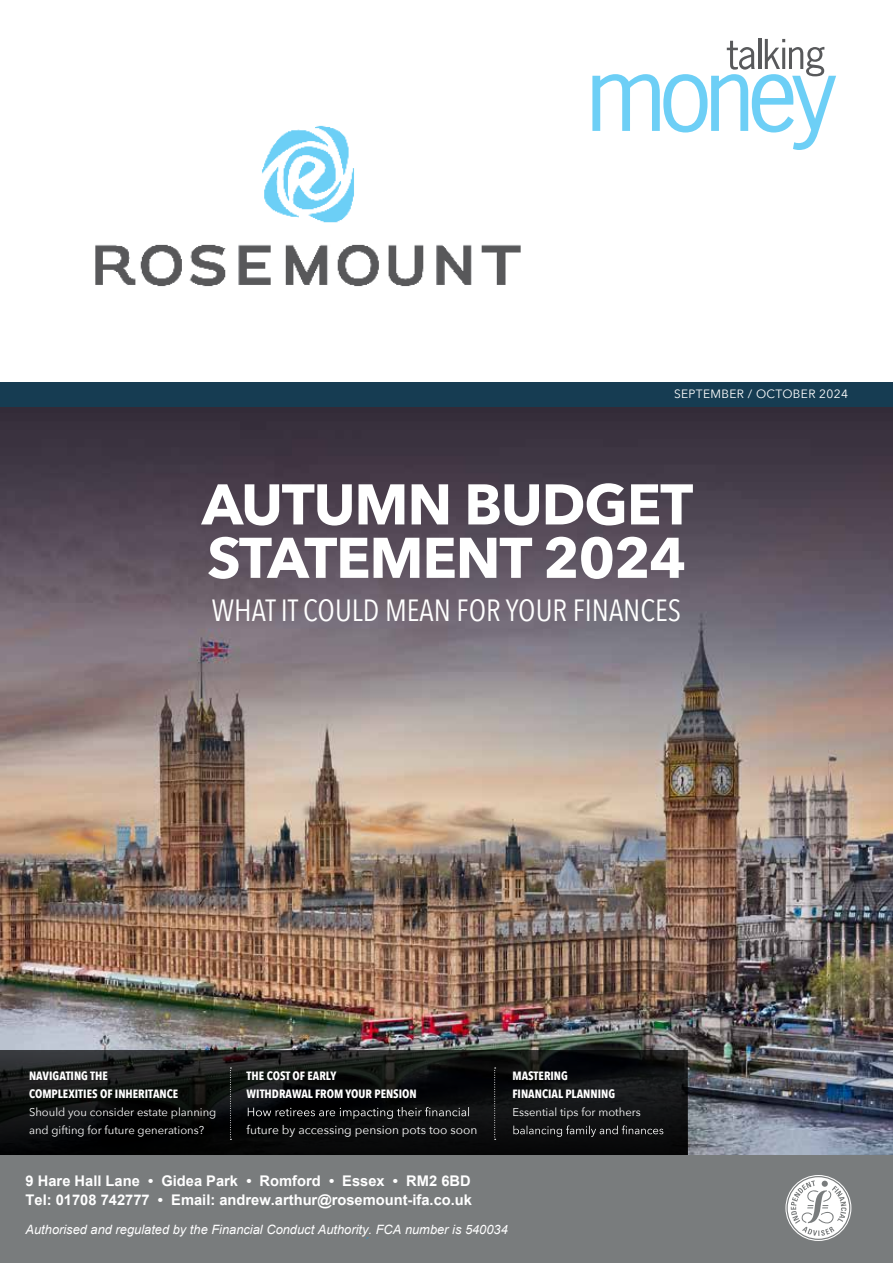
<style>
.page{position:relative;width:893px;height:1263px;background:#fff}
.page>*{position:absolute;margin:0;border:0;box-sizing:border-box;transform-origin:0 0}
.t1{font:700 56.7px/53.4px "Avenir Next";letter-spacing:-.02em;color:#fff}
.t2{font:30.6px "Avenir Next Condensed";color:#fff}
.t3{font:700 14.7px/18.9px "Arial";color:#fff}
.t4{font:italic 12.9px "Arial";color:#fff}
.t5{font:700 12px/18px "Avenir Next Condensed";color:#fff}
.t6{font:12px "Avenir Next";color:#fff}
.t7{font:12px "Avenir Next";letter-spacing:.03em;color:#fff}
.t8{font:11.25px/18px "Avenir Next";color:#fff}
</style>
<div class="page">
<img style="left:0;top:406px;width:893px;height:748px">
<svg style="left:0;top:1050px;width:687px;height:104px;background:#0f1010"></svg>
<svg style="left:248px;top:1107px;width:221px;height:12px;background:#2c2c2d"></svg>
<svg style="left:513px;top:1125px;width:150px;height:12px;background:#303031"></svg>
<svg style="left:230px;top:1068px;width:1px;height:72px"></svg>
<svg style="left:494px;top:1068px;width:2px;height:72px"></svg>
<div style="left:0;top:382px;width:893px;height:24px;background:#163c52"></div>
<img style="left:95px;top:125px;width:426px;height:162px">
<div style="left:0;top:1155px;width:893px;height:108px;background:#797c7d"></div>
<svg style="left:785px;top:1175px;width:66px;height:66px"></svg>
<svg style="left:592px;top:39px;width:244px;height:111px"></svg>
<p class="t7" style="left:674px;top:384px;width:176px">SEPTEMBER / OCTOBER 2024</p>
<h1 class="t1" style="left:202px;top:477px;width:493px">AUTUMN BUDGET<br>STATEMENT 2024</h1>
<h2 class="t2" style="left:212px;top:584px;width:471px">WHAT IT COULD MEAN FOR YOUR FINANCES</h2>
<p class="t5" style="left:29px;top:1067px;width:151px">NAVIGATING THE<br>COMPLEXITIES OF INHERITANCE</p>
<p class="t8" style="left:29px;top:1103px;width:189px">Should you consider estate planning and gifting for future generations?</p>
<p class="t5" style="left:247px;top:1067px;width:172px">THE COST OF EARLY<br>WITHDRAWAL FROM YOUR PENSION</p>
<p class="t6" style="left:247px;top:1120px;width:232px">future by accessing pension pots too soon</p>
<p class="t5" style="left:512px;top:1067px;width:104px">MASTERING<br>FINANCIAL PLANNING</p>
<p class="t8" style="left:512px;top:1103px;width:130px">Essential tips for mothers</p>
<p class="t3" style="left:26px;top:1171px;width:448px">9 Hare Hall Lane • Gidea Park • Romford • Essex • RM2 6BD<br>Tel: 01708 742777 • Email: andrew.arthur@rosemount-ifa.co.uk</p>
<p class="t4" style="left:26px;top:1221px;width:484px">Authorised and regulated by the Financial Conduct Authority. FCA number is 540034</p>
</div>
